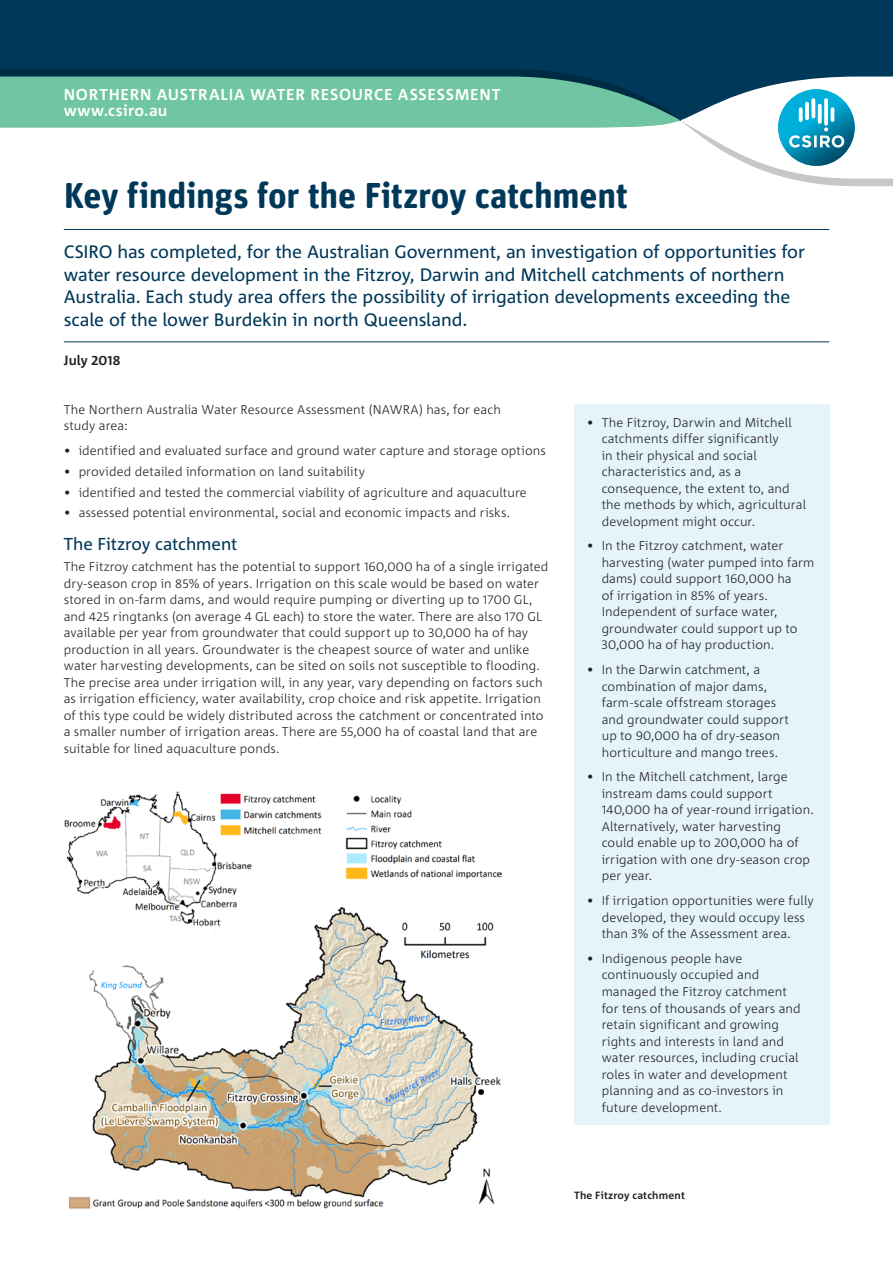
<style>
.page{position:relative;width:893px;height:1263px;background:#fff}
.page>*{position:absolute;margin:0;border:0;box-sizing:border-box;transform-origin:0 0}
.Fact_BigHead{font:700 36px "Unit Rounded OT";letter-spacing:-.01em;color:#003859}
.Fact_SubHead{font:18px/22.5px "Corpid C1";letter-spacing:-.01em;color:#003859}
.Heading{font:17.25px "Corpid C1";letter-spacing:-.005em;color:#003859}
._0_Flagship{font:700 15.75px "Corpid C1";letter-spacing:.045em;color:#fff}
._0_URL_in_Ribbon{font:700 15.75px "Corpid C1";letter-spacing:.02em;color:#fff}
.Fact_Date{font:700 13.5px "Corpid C1";letter-spacing:.01em;color:#231f20}
.Body_Copy{font:300 12.75px/16.5px "Corpid C1";letter-spacing:.005em;color:#231f20}
.t1{font:700 10.5px "Corpid C1";letter-spacing:.015em;color:#231f20}
</style>
<div class="page">
<hr style="left:64px;top:229px;width:765px;height:1px;background:#003859">
<hr style="left:64px;top:341px;width:765px;height:1px;background:#003859">
<img style="left:64px;top:791px;width:437px;height:418px">
<div style="left:574px;top:404px;width:255px;height:720px;background:#e4f4fa"></div>
<div style="left:0;top:0;width:893px;height:120px;background:#003859"></div>
<svg style="left:0;top:69px;width:893px;height:117px"></svg>
<svg style="left:0;top:77px;width:893px;height:102px"></svg>
<svg style="left:818px;top:104px;width:4px;height:20px"></svg>
<svg style="left:805px;top:102px;width:4px;height:18px"></svg>
<hr style="left:831px;top:107px;width:3px;height:15px;background:#fff;border-radius:2px">
<svg style="left:799px;top:107px;width:4px;height:15px"></svg>
<svg style="left:824px;top:98px;width:4px;height:28px"></svg>
<svg style="left:811px;top:98px;width:4px;height:20px"></svg>
<p class="_0_Flagship" style="left:64px;top:85px;width:438px">NORTHERN AUSTRALIA WATER RESOURCE ASSESSMENT</p>
<p class="_0_URL_in_Ribbon" style="left:64px;top:101px;width:105px">www.csiro.au</p>
<h1 class="Fact_BigHead" style="left:64px;top:172px;width:566px">Key findings for the Fitzroy catchment</h1>
<p class="Fact_SubHead" style="left:64px;top:240px;width:743px">CSIRO has completed, for the Australian Government, an investigation of opportunities for water resource development in the Fitzroy, Darwin and Mitchell catchments of northern Australia. Each study area offers the possibility of irrigation developments exceeding the scale of the lower Burdekin in north Queensland.</p>
<p class="Fact_Date" style="left:64px;top:352px;width:58px">July 2018</p>
<p class="Body_Copy" style="left:64px;top:401px;width:439px">The Northern Australia Water Resource Assessment (NAWRA) has, for each study area:</p>
<p class="Body_Copy" style="left:64px;top:442px;width:484px">• identified and evaluated surface and ground water capture and storage options</p>
<p class="Body_Copy" style="left:64px;top:463px;width:303px">• provided detailed information on land suitability</p>
<p class="Body_Copy" style="left:64px;top:484px;width:464px">• identified and tested the commercial viability of agriculture and aquaculture</p>
<p class="Body_Copy" style="left:64px;top:504px;width:448px">• assessed potential environmental, social and economic impacts and risks.</p>
<h2 class="Heading" style="left:64px;top:533px;width:175px">The Fitzroy catchment</h2>
<p class="Body_Copy" style="left:64px;top:558px;width:486px">The Fitzroy catchment has the potential to support 160,000 ha of a single irrigated dry-season crop in 85% of years. Irrigation on this scale would be based on water stored in on-farm dams, and would require pumping or diverting up to 1700 GL, and 425 ringtanks (on average 4 GL each) to store the water. There are also 170 GL available per year from groundwater that could support up to 30,000 ha of hay production in all years. Groundwater is the cheapest source of water and unlike water harvesting developments, can be sited on soils not susceptible to flooding.<br>The precise area under irrigation will, in any year, vary depending on factors such as irrigation efficiency, water availability, crop choice and risk appetite. Irrigation of this type could be widely distributed across the catchment or concentrated into a smaller number of irrigation areas. There are 55,000 ha of coastal land that are suitable for lined aquaculture ponds.</p>
<p class="Body_Copy" style="left:602px;top:414px;width:206px;text-indent:-15px">• The Fitzroy, Darwin and Mitchell catchments differ significantly<br>in their physical and social characteristics and, as a consequence, the extent to, and the methods by which, agricultural development might occur.</p>
<p class="Body_Copy" style="left:602px;top:537px;width:214px;text-indent:-15px">• In the Fitzroy catchment, water harvesting (water pumped into farm dams) could support 160,000 ha<br>of irrigation in 85% of years.<br>Independent of surface water, groundwater could support up to<br>30,000 ha of hay production.</p>
<p class="Body_Copy" style="left:602px;top:661px;width:189px;text-indent:-15px">• In the Darwin catchment, a combination of major dams, farm-scale offstream storages and groundwater could support up to 90,000 ha of dry-season horticulture and mango trees.</p>
<p class="Body_Copy" style="left:602px;top:768px;width:214px;text-indent:-15px">• In the Mitchell catchment, large instream dams could support<br>140,000 ha of year-round irrigation.<br>Alternatively, water harvesting could enable up to 200,000 ha of irrigation with one dry-season crop per year.</p>
<p class="Body_Copy" style="left:602px;top:892px;width:214px;text-indent:-15px">• If irrigation opportunities were fully developed, they would occupy less than 3% of the Assessment area.</p>
<p class="Body_Copy" style="left:602px;top:950px;width:201px;text-indent:-15px">• Indigenous people have continuously occupied and managed the Fitzroy catchment for tens of thousands of years and retain significant and growing rights and interests in land and water resources, including crucial roles in water and development planning and as co-investors in future development.</p>
<p class="t1" style="left:574px;top:1188px;width:112px">The Fitzroy catchment</p>
</div>
